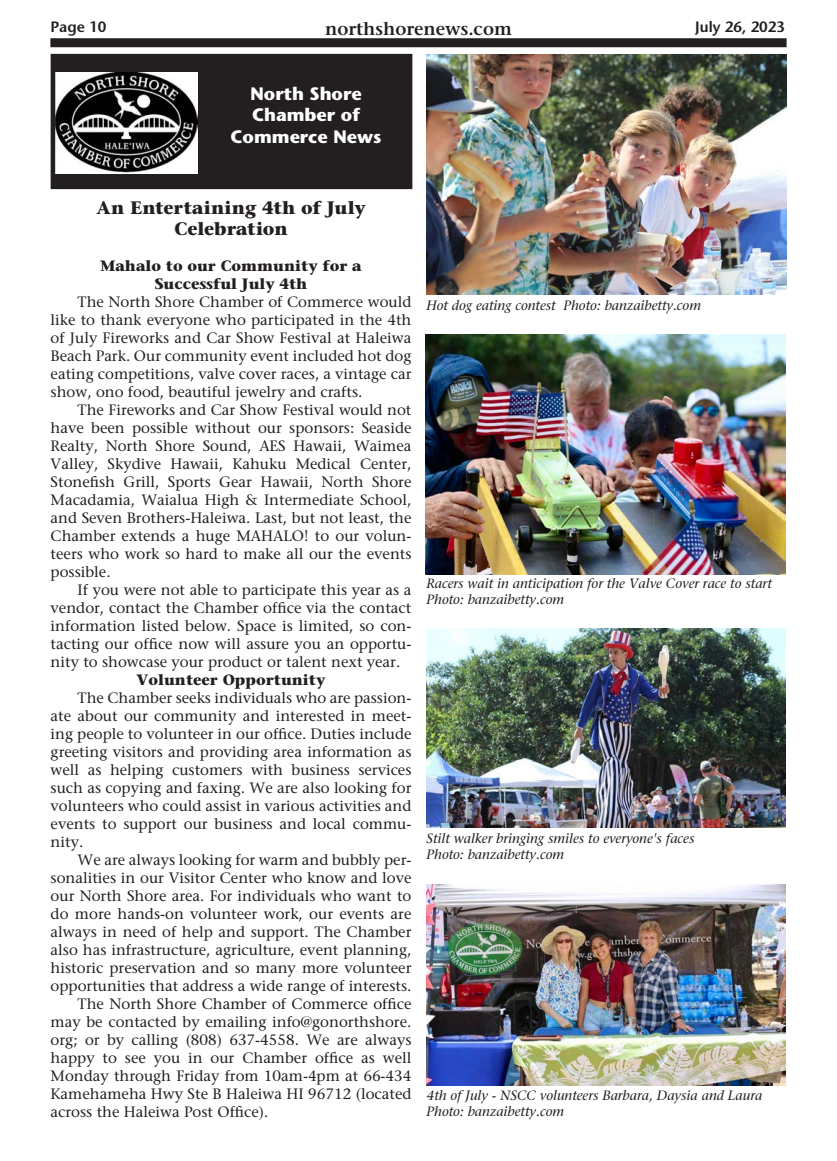
<style>
.page{position:relative;width:837px;height:1161px;background:#fff}
.page>*{position:absolute;margin:0;border:0;box-sizing:border-box;transform-origin:0 0}
.t1{font:700 18px "Stone Serif";letter-spacing:-.005em;color:#231f20}
.t2{font:700 18px "Stone Sans";color:#fff}
.t3{font:600 18px "Stone Serif";color:#231f20}
.t4{font:15px/18px "Stone Serif";color:#231f20;text-align:justify}
.t5{font:700 15px "Stone Serif";color:#231f20}
.t6{font:600 15px "Stone Sans";color:#231f20}
.Body_text{font:italic 13.5px "Stone Serif";color:#231f20}
</style>
<div class="page">
<div style="left:50px;top:38px;width:737px;height:9px;background:#231f20"></div>
<div style="left:51px;top:54px;width:361px;height:135px;background:#231f20"></div>
<img style="left:55px;top:72px;width:143px;height:101px">
<img style="left:427px;top:884px;width:358px;height:202px">
<img style="left:427px;top:55px;width:359px;height:239px">
<img style="left:427px;top:628px;width:358px;height:200px">
<img style="left:426px;top:335px;width:359px;height:239px">
<p class="t6" style="left:50px;top:18px;width:58px">Page 10</p>
<p class="t3" style="left:325px;top:17px;width:188px">northshorenews.com</p>
<p class="t6" style="left:695px;top:18px;width:91px">July 26, 2023</p>
<p class="t2" style="left:251px;top:82px;width:113px">North Shore</p>
<p class="t2" style="left:252px;top:104px;width:109px">Chamber of</p>
<p class="t2" style="left:231px;top:125px;width:153px">Commerce News</p>
<p class="t1" style="left:96px;top:196px;width:271px">An Entertaining 4th of July</p>
<p class="t1" style="left:174px;top:218px;width:115px">Celebration</p>
<p class="t5" style="left:100px;top:257px;width:263px">Mahalo to our Community for a</p>
<p class="t5" style="left:155px;top:275px;width:154px">Successful July 4th</p>
<p class="t4" style="left:51px;top:293px;width:362px;text-indent:27px">The North Shore Chamber of Commerce would like to thank everyone who participated in the 4th of July Fireworks and Car Show Festival at Haleiwa Beach Park. Our community event included hot dog eating competitions, valve cover races, a vintage car show, ono food, beautiful jewelry and crafts.</p>
<p class="t4" style="left:51px;top:401px;width:362px;text-indent:27px">The Fireworks and Car Show Festival would not have been possible without our sponsors: Seaside Realty, North Shore Sound, AES Hawaii, Waimea Valley, Skydive Hawaii, Kahuku Medical Center, Stonefish Grill, Sports Gear Hawaii, North Shore Macadamia, Waialua High &amp; Intermediate School, and Seven Brothers-Haleiwa. Last, but not least, the Chamber extends a huge MAHALO! to our volun&shy;teers who work so hard to make all our the events possible.</p>
<p class="t4" style="left:51px;top:581px;width:362px;text-indent:27px">If you were not able to participate this year as a vendor, contact the Chamber office via the contact information listed below. Space is limited, so con&shy;tacting our office now will assure you an opportu&shy;nity to showcase your product or talent next year.</p>
<p class="t5" style="left:137px;top:671px;width:191px">Volunteer Opportunity</p>
<p class="t4" style="left:51px;top:689px;width:362px;text-indent:27px">The Chamber seeks individuals who are passion&shy;ate about our community and interested in meet&shy;ing people to volunteer in our office. Duties include greeting visitors and providing area information as well as helping customers with business services such as copying and faxing. We are also looking for volunteers who could assist in various activities and events to support our business and local commu&shy;nity.</p>
<p class="t4" style="left:51px;top:851px;width:362px;text-indent:27px">We are always looking for warm and bubbly per&shy;sonalities in our Visitor Center who know and love our North Shore area. For individuals who want to do more hands-on volunteer work, our events are always in need of help and support. The Chamber also has infrastructure, agriculture, event planning, historic preservation and so many more volunteer opportunities that address a wide range of interests.</p>
<p class="t4" style="left:51px;top:995px;width:362px;text-indent:27px">The North Shore Chamber of Commerce office may be contacted by emailing info@gonorthshore. org; or by calling (808) 637-4558. We are always happy to see you in our Chamber office as well Monday through Friday from 10am-4pm at 66-434<br>Kamehameha Hwy Ste B Haleiwa HI 96712 (located across the Haleiwa Post Office).</p>
<p class="Body_text" style="left:427px;top:297px;width:276px">Hot dog eating contest Photo: banzaibetty.com</p>
<p class="Body_text" style="left:427px;top:575px;width:347px">Racers wait in anticipation for the Valve Cover race to start</p>
<p class="Body_text" style="left:427px;top:591px;width:139px">Photo: banzaibetty.com</p>
<p class="Body_text" style="left:427px;top:830px;width:269px">Stilt walker bringing smiles to everyone's faces</p>
<p class="Body_text" style="left:427px;top:846px;width:139px">Photo: banzaibetty.com</p>
<p class="Body_text" style="left:427px;top:1087px;width:337px">4th of July - NSCC volunteers Barbara, Daysia and Laura</p>
<p class="Body_text" style="left:427px;top:1103px;width:139px">Photo: banzaibetty.com</p>
</div>
